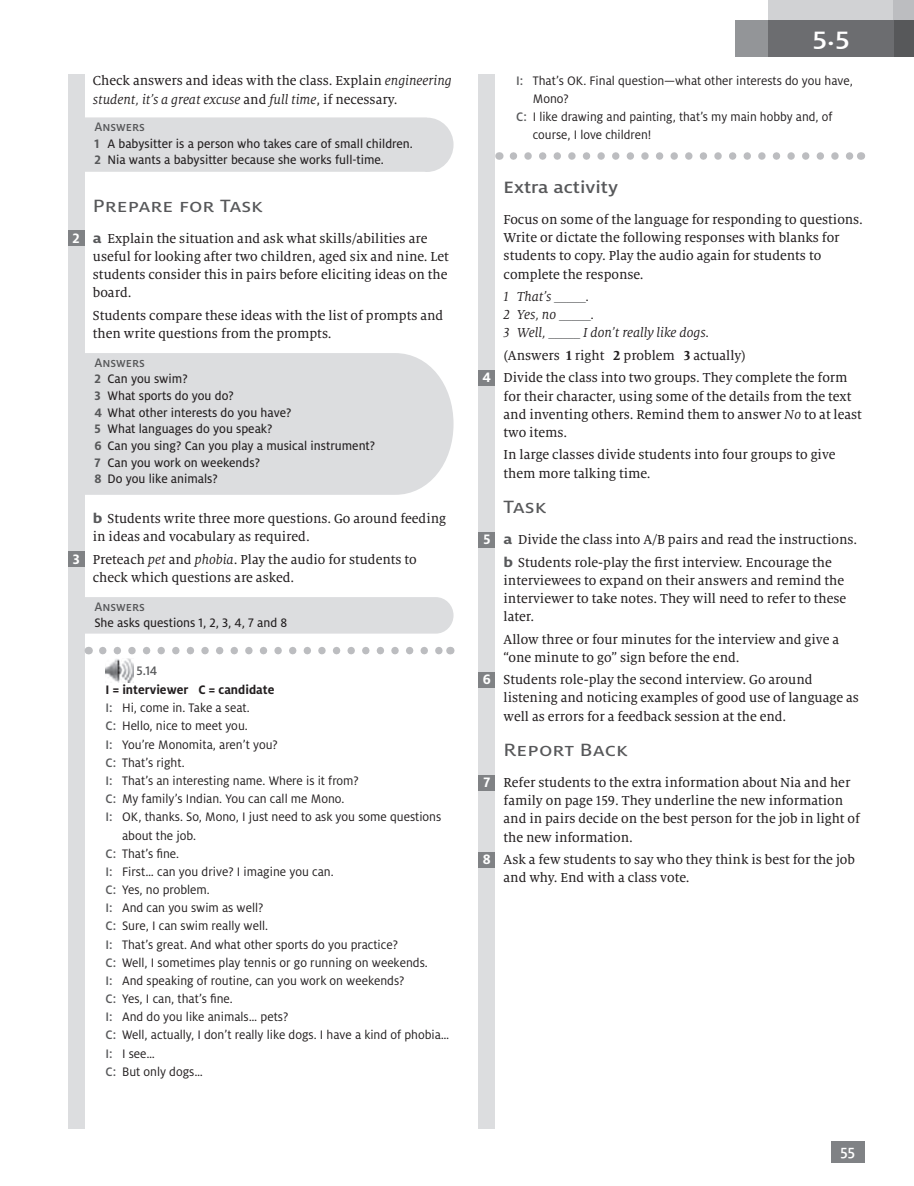
<style>
.page{position:relative;width:914px;height:1186px;background:#fff}
.page>*{position:absolute;margin:0;border:0;box-sizing:border-box;transform-origin:0 0}
.t1{font:500 27.3px "Milo OT";color:#fff;scale:1.16 1}
.t2{font:19.65px "Milo OT Text";color:#57585a;scale:1.16 1}
.t3{font:500 18.15px "Milo OT";color:#57585a;scale:1.16 1}
.t4{font:500 16.65px "Milo OT";color:#fff}
.t5{font:14.4px/18.1px "Milo Serif OT Text";color:#231f20}
.t6{font:italic 14.4px/18.1px "Milo Serif OT";color:#231f20}
.t7{font:13.65px "Milo OT";color:#231f20}
.t8{font:13.65px/16.6px "Milo OT Text";color:#231f20}
.t9{font:13.65px "Milo OT";color:#231f20;scale:.96 1}
.t10{font:700 13.65px "Milo OT";color:#231f20}
.t11{font:500 13.65px "Milo OT";color:#57585a}
.s1{font-family:"Milo Serif OT";font-style:italic}
.s2{font-family:"Milo OT";font-weight:500;color:#57585a}
.s3{font-family:"Milo OT";font-weight:700;color:#57585a}
.s4{font-family:"Milo OT";font-weight:700;font-size:15.15px;color:#fff}
.s5{font-family:"Milo OT";font-weight:700;font-size:15.15px;color:#57585a}
.s6{font-weight:500;color:#57585a}
.s7{font-family:"Milo OT";font-weight:300;font-style:normal;color:#57585a}
.s8{font-family:"Milo Serif OT";font-weight:700}
</style>
<div class="page">
<div style="left:830px;top:1141px;width:34px;height:22px;background:#808285"></div>
<div style="left:478px;top:74px;width:17px;height:1054px;background:#dcdddf"></div>
<div style="left:68px;top:74px;width:16px;height:1054px;background:#dcdddf"></div>
<div style="left:735px;top:20px;width:33px;height:37px;background:#939598"></div>
<div style="left:893px;top:20px;width:20px;height:37px;background:#57585a"></div>
<div style="left:768px;top:20px;width:125px;height:37px;background:#6c6d70"></div>
<div style="left:768px;top:0;width:125px;height:20px;background:#d1d2d4"></div>
<div style="left:893px;top:0;width:20px;height:20px;background:#bcbdc0"></div>
<svg style="left:513px;top:152px;width:340px;height:8px"></svg>
<div style="left:478px;top:370px;width:17px;height:15px;background:#808285"></div>
<div style="left:478px;top:532px;width:17px;height:15px;background:#808285"></div>
<div style="left:478px;top:672px;width:17px;height:15px;background:#808285"></div>
<div style="left:478px;top:775px;width:17px;height:15px;background:#808285"></div>
<div style="left:478px;top:852px;width:17px;height:15px;background:#808285"></div>
<svg style="left:103px;top:647px;width:339px;height:7px"></svg>
<div style="left:84px;top:117px;width:369px;height:55px;background:#dcdddf"></div>
<div style="left:68px;top:231px;width:16px;height:15px;background:#808285"></div>
<div style="left:84px;top:353px;width:369px;height:142px;background:#dcdddf"></div>
<div style="left:68px;top:552px;width:16px;height:15px;background:#808285"></div>
<div style="left:84px;top:597px;width:369px;height:37px;background:#dcdddf"></div>
<img style="left:105px;top:658px;width:28px;height:24px">
<p class="t5" style="left:93px;top:72px;width:360px">Check answers and ideas with the class. Explain <span class="s1">engineering student, it’s a great excuse</span> and <span class="s1">full time</span>, if necessary.</p>
<p class="t8" style="left:94px;top:119px;width:320px"><span class="s2">Answers<br></span><span class="s3">1</span> A babysitter is a person who takes care of small children.<br><span class="s3">2</span> Nia wants a babysitter because she works full-time.</p>
<p class="t2" style="left:93px;top:198px;width:148px">Prepare for Task</p>
<p class="t5" style="left:93px;top:230px;width:357px;text-indent:-20px"><span class="s4">2</span> <span class="s5">a</span> Explain the situation and ask what skills/abilities are useful for looking after two children, aged six and nine. Let students consider this in pairs before eliciting ideas on the board.</p>
<p class="t5" style="left:93px;top:307px;width:352px">Students compare these ideas with the list of prompts and then write questions from the prompts.</p>
<p class="t8" style="left:94px;top:355px;width:282px"><span class="s2">Answers<br></span><span class="s3">2</span> Can you swim?<br><span class="s3">3</span> What sports do you do?<br><span class="s3">4</span> What other interests do you have?<br><span class="s3">5</span> What languages do you speak?<br><span class="s3">6</span> Can you sing? Can you play a musical instrument?<br><span class="s3">7</span> Can you work on weekends?<br><span class="s3">8</span> Do you like animals?</p>
<p class="t5" style="left:93px;top:510px;width:354px"><span class="s5">b</span> Students write three more questions. Go around feeding in ideas and vocabulary as required.</p>
<p class="t5" style="left:93px;top:551px;width:325px;text-indent:-20px"><span class="s4">3</span> Preteach <span class="s1">pet</span> and <span class="s1">phobia</span>. Play the audio for students to check which questions are asked.</p>
<p class="t8" style="left:94px;top:599px;width:194px"><span class="s2">Answers<br></span>She asks questions 1, 2, 3, 4, 7 and 8</p>
<p class="t11" style="left:137px;top:666px;width:22px">5.14</p>
<p class="t10" style="left:105px;top:685px;width:170px">I = interviewer C = candidate</p>
<p class="t7" style="left:105px;top:703px;width:146px"><span class="s6">I:</span> Hi, come in. Take a seat.</p>
<p class="t7" style="left:105px;top:721px;width:144px"><span class="s6">C:</span> Hello, nice to meet you.</p>
<p class="t7" style="left:105px;top:739px;width:174px"><span class="s6">I:</span> You’re Monomita, aren’t you?</p>
<p class="t7" style="left:105px;top:757px;width:81px"><span class="s6">C:</span> That’s right.</p>
<p class="t7" style="left:105px;top:776px;width:255px"><span class="s6">I:</span> That’s an interesting name. Where is it from?</p>
<p class="t7" style="left:105px;top:794px;width:240px"><span class="s6">C:</span> My family’s Indian. You can call me Mono.</p>
<p class="t7" style="left:105px;top:812px;width:337px"><span class="s6">I:</span> OK, thanks. So, Mono, I just need to ask you some questions</p>
<p class="t7" style="left:122px;top:830px;width:75px">about the job.</p>
<p class="t7" style="left:105px;top:848px;width:75px"><span class="s6">C:</span> That’s fine.</p>
<p class="t7" style="left:105px;top:866px;width:230px"><span class="s6">I:</span> First… can you drive? I imagine you can.</p>
<p class="t7" style="left:105px;top:885px;width:106px"><span class="s6">C:</span> Yes, no problem.</p>
<p class="t7" style="left:105px;top:903px;width:159px"><span class="s6">I:</span> And can you swim as well?</p>
<p class="t7" style="left:105px;top:921px;width:164px"><span class="s6">C:</span> Sure, I can swim really well.</p>
<p class="t7" style="left:105px;top:939px;width:294px"><span class="s6">I:</span> That’s great. And what other sports do you practice?</p>
<p class="t7" style="left:105px;top:957px;width:324px"><span class="s6">C:</span> Well, I sometimes play tennis or go running on weekends.</p>
<p class="t7" style="left:105px;top:975px;width:300px"><span class="s6">I:</span> And speaking of routine, can you work on weekends?</p>
<p class="t7" style="left:105px;top:994px;width:129px"><span class="s6">C:</span> Yes, I can, that’s fine.</p>
<p class="t7" style="left:105px;top:1012px;width:184px"><span class="s6">I:</span> And do you like animals… pets?</p>
<p class="t7" style="left:105px;top:1030px;width:345px"><span class="s6">C:</span> Well, actually, I don’t really like dogs. I have a kind of phobia…</p>
<p class="t7" style="left:105px;top:1048px;width:51px"><span class="s6">I:</span> I see…</p>
<p class="t7" style="left:105px;top:1066px;width:99px"><span class="s6">C:</span> But only dogs…</p>
<p class="t1" style="left:812px;top:26px;width:34px">5.5</p>
<p class="t7" style="left:516px;top:75px;width:338px"><span class="s6">I:</span> That’s OK. Final question—what other interests do you have,</p>
<p class="t7" style="left:532px;top:94px;width:38px">Mono?</p>
<p class="t9" style="left:516px;top:112px;width:331px"><span class="s6">C:</span> I like drawing and painting, that’s my main hobby and, of</p>
<p class="t9" style="left:532px;top:130px;width:125px">course, I love children!</p>
<p class="t3" style="left:503px;top:181px;width:100px">Extra activity</p>
<p class="t5" style="left:503px;top:211px;width:361px">Focus on some of the language for responding to questions.<br>Write or dictate the following responses with blanks for students to copy. Play the audio again for students to complete the response.</p>
<p class="t6" style="left:503px;top:288px;width:207px">1 That’s <span class="s7">_____</span>.<br>2 Yes, no <span class="s7">_____</span>.<br>3 Well, <span class="s7">_____</span> I don’t really like dogs.</p>
<p class="t5" style="left:482px;top:345px;width:366px;line-height:22.5px;text-indent:21px">(Answers <span class="s8">1</span> right <span class="s8">2</span> problem <span class="s8">3</span> actually)<br><span class="s4">4</span> Divide the class into two groups. They complete the form</p>
<p class="t5" style="left:503px;top:388px;width:360px">for their character, using some of the details from the text and inventing others. Remind them to answer <span class="s1">No</span> to at least two items.</p>
<p class="t5" style="left:503px;top:446px;width:333px">In large classes divide students into four groups to give them more talking time.</p>
<p class="t2" style="left:503px;top:499px;width:38px">Task</p>
<p class="t5" style="left:483px;top:529px;width:375px;line-height:22.5px;text-align:center"><span class="s4">5</span> <span class="s5">a</span> Divide the class into A/B pairs and read the instructions. <span class="s5">b</span> Students role-play the first interview. Encourage the</p>
<p class="t5" style="left:503px;top:572px;width:344px">interviewees to expand on their answers and remind the interviewer to take notes. They will need to refer to these later.</p>
<p class="t5" style="left:503px;top:630px;width:337px">Allow three or four minutes for the interview and give a “one minute to go” sign before the end.</p>
<p class="t5" style="left:503px;top:671px;width:357px;text-indent:-21px"><span class="s4">6</span> Students role-play the second interview. Go around listening and noticing examples of good use of language as well as errors for a feedback session at the end.</p>
<p class="t2" style="left:503px;top:742px;width:109px">Report Back</p>
<p class="t5" style="left:503px;top:774px;width:358px;text-indent:-20px"><span class="s4">7</span> Refer students to the extra information about Nia and her family on page 159. They underline the new information and in pairs decide on the best person for the job in light of the new information.</p>
<p class="t5" style="left:503px;top:851px;width:353px;text-indent:-21px"><span class="s4">8</span> Ask a few students to say who they think is best for the job and why. End with a class vote.</p>
<p class="t4" style="left:839px;top:1144px;width:17px">55</p>
</div>
